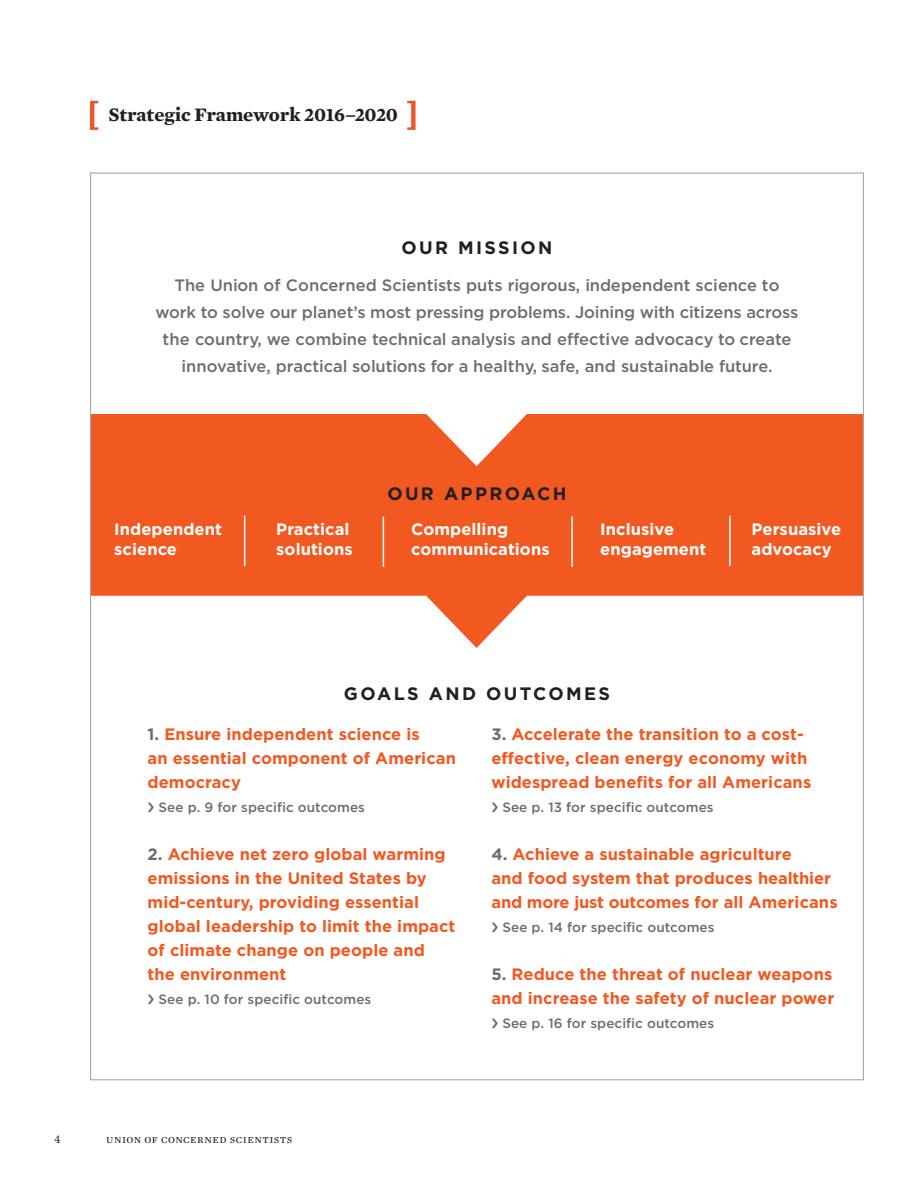
<style>
.page{position:relative;width:918px;height:1188px;background:#fff}
.page>*{position:absolute;margin:0;border:0;box-sizing:border-box;transform-origin:0 0}
.t1{font:700 19.5px "Mercury Text G1";color:#231f20}
.t2{font:700 18px "Gotham";letter-spacing:.13em;color:#231f20}
.t3{font:700 16.5px/24px "Gotham";letter-spacing:.005em;color:#f15921}
.t4{font:500 16.5px/27px "Gotham";letter-spacing:-.01em;color:#6c6d70;text-align:center}
.t5{font:700 16.5px/19.5px "Gotham";letter-spacing:.005em;color:#fff}
.t6{font:500 13.5px "Gotham";letter-spacing:.005em;color:#6c6d70}
.t7{font:12px "Mercury Text G1 Roman SC";letter-spacing:.04em;color:#231f20}
.t8{font:12px "Mercury Text G1";color:#231f20}
.s1{color:#6c6d70}
</style>
<div class="page">
<svg style="left:90px;top:100px;width:9px;height:30px"></svg>
<svg style="left:407px;top:100px;width:9px;height:30px"></svg>
<svg style="left:92px;top:414px;width:770px;height:234px;fill:#f15921"></svg>
<hr style="left:244px;top:516px;width:1px;height:50px;background:#fff">
<hr style="left:383px;top:517px;width:1px;height:50px;background:#fff">
<hr style="left:571px;top:517px;width:2px;height:50px;background:#fff">
<hr style="left:729px;top:516px;width:2px;height:50px;background:#fff">
<p class="t1" style="left:109px;top:100px;width:291px">Strategic Framework 2016–2020</p>
<p class="t2" style="left:402px;top:235px;width:152px">Our Mission</p>
<p class="t4" style="left:156px;top:272px;width:644px">The Union of Concerned Scientists puts rigorous, independent science to work to solve our planet’s most pressing problems. Joining with citizens across the country, we combine technical analysis and effective advocacy to create innovative, practical solutions for a healthy, safe, and sustainable future.</p>
<p class="t2" style="left:387px;top:482px;width:181px">Our approach</p>
<p class="t5" style="left:114px;top:520px;width:109px">I ndependent science</p>
<p class="t5" style="left:276px;top:520px;width:78px">Practical solutions</p>
<p class="t5" style="left:411px;top:520px;width:140px">Compelling communications</p>
<p class="t5" style="left:600px;top:520px;width:108px">I nclusive engagement</p>
<p class="t5" style="left:752px;top:520px;width:91px">Persuasive advocacy</p>
<p class="t2" style="left:344px;top:682px;width:265px">Goals and Outcom es</p>
<p class="t3" style="left:148px;top:722px;width:310px"><span class="s1">1.</span> Ensure independent science is<br>an essential component of American democracy</p>
<p class="t6" style="left:159px;top:799px;width:208px">See p. 9 for specific outcomes</p>
<p class="t3" style="left:148px;top:842px;width:309px"><span class="s1">2.</span> Achieve net zero global warming emissions in the United States by mid-century, providing essential global leadership to limit the impact of climate change on people and the environment</p>
<p class="t6" style="left:159px;top:991px;width:214px">See p. 10 for specific outcomes</p>
<p class="t3" style="left:491px;top:722px;width:321px"><span class="s1">3.</span> Accelerate the transition to a cost&shy;effective, clean energy economy with widespread benefits for all Americans</p>
<p class="t6" style="left:502px;top:799px;width:213px">See p. 13 for specific outcomes</p>
<p class="t3" style="left:491px;top:842px;width:348px"><span class="s1">4.</span> Achieve a sustainable agriculture<br>and food system that produces healthier and more just outcomes for all Americans</p>
<p class="t6" style="left:502px;top:919px;width:214px">See p. 14 for specific outcomes</p>
<p class="t3" style="left:491px;top:962px;width:344px"><span class="s1">5.</span> Reduce the threat of nuclear weapons and increase the safety of nuclear power</p>
<p class="t6" style="left:502px;top:1015px;width:213px">See p. 16 for specific outcomes</p>
<p class="t8" style="left:54px;top:1130px;width:8px">4</p>
<p class="t7" style="left:106px;top:1132px;width:188px">union of concerned scientists</p>
</div>
